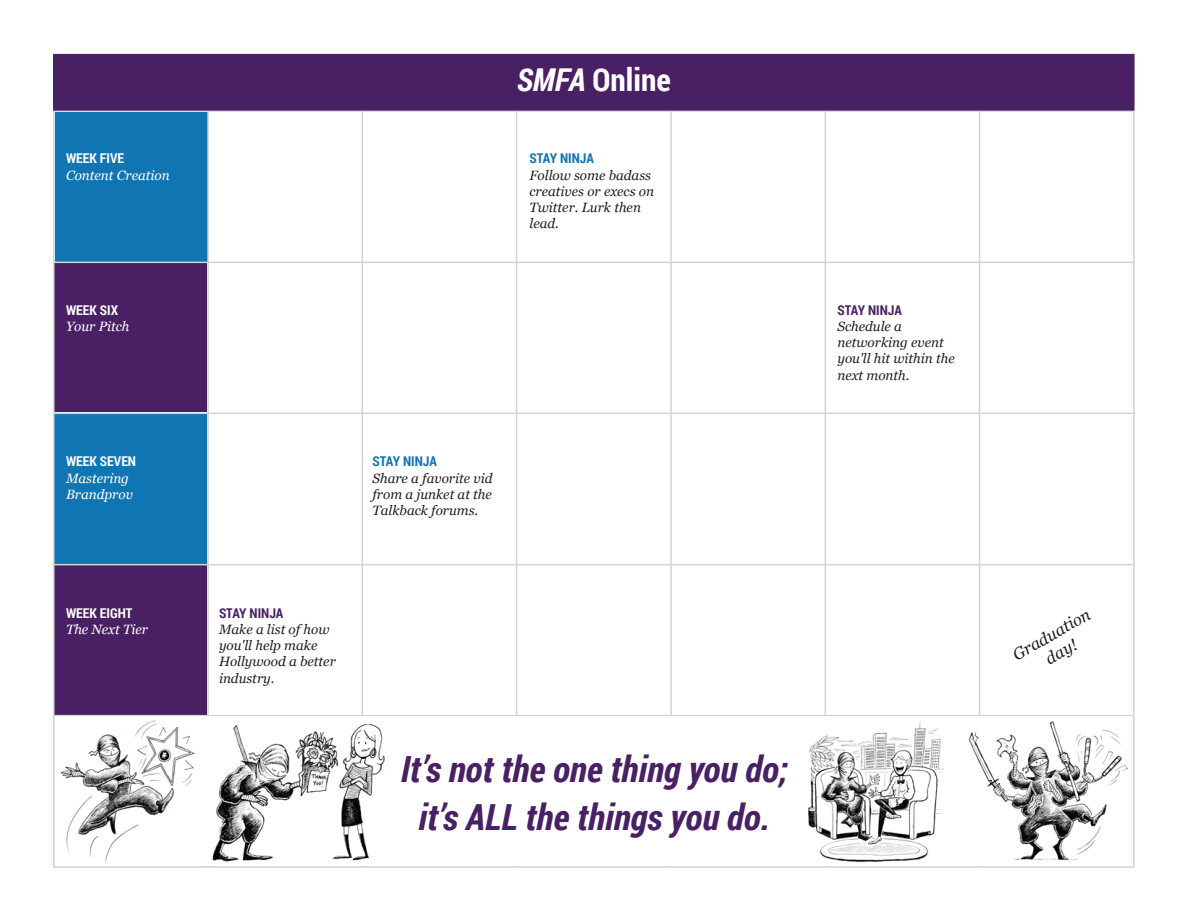
<style>
.page{position:relative;width:1188px;height:918px;background:#fff}
.page>*{position:absolute;margin:0;border:0;box-sizing:border-box;transform-origin:0 0}
.t1{font:italic 700 36px/48px "Roboto Condensed";color:#4a2064;text-align:center}
.t2{font:700 31.5px "Roboto Condensed";color:#fff}
.t3{font:italic 16.5px/19.8px "Georgia";color:#231f20;text-align:center}
.t4{font:italic 13.5px/16.2px "Georgia";color:#231f20}
.t5{font:italic 13.5px/16.2px "Georgia";color:#fff}
.t6{font:700 13.5px "Roboto Condensed";color:#fff}
.t7{font:700 13.5px "Roboto Condensed";color:#4a2064}
.t8{font:700 13.5px "Roboto Condensed";color:#1075b3}
.s1{font-style:italic}
</style>
<div class="page">
<div style="left:54px;top:566px;width:153px;height:149px;background:#4a2064"></div>
<div style="left:54px;top:414px;width:153px;height:150px;background:#1075b3"></div>
<div style="left:54px;top:263px;width:153px;height:149px;background:#4a2064"></div>
<div style="left:55px;top:112px;width:153px;height:150px;background:#1075b3"></div>
<hr style="left:54px;top:715px;width:1080px;height:1px;background:#d1d3d4">
<hr style="left:54px;top:564px;width:1080px;height:1px;background:#d1d3d4">
<hr style="left:54px;top:413px;width:1080px;height:1px;background:#d1d3d4">
<hr style="left:54px;top:262px;width:1080px;height:1px;background:#d1d3d4">
<hr style="left:979px;top:111px;width:1px;height:756px;background:#d1d3d4">
<hr style="left:825px;top:111px;width:1px;height:756px;background:#d1d3d4">
<hr style="left:670px;top:111px;width:2px;height:756px;background:#d1d3d4">
<hr style="left:516px;top:111px;width:1px;height:756px;background:#d1d3d4">
<hr style="left:362px;top:111px;width:1px;height:756px;background:#d1d3d4">
<hr style="left:207px;top:111px;width:2px;height:756px;background:#d1d3d4">
<div style="left:56px;top:716px;width:1076px;height:150px;background:#fff"></div>
<img style="left:969px;top:721px;width:158px;height:140px">
<img style="left:212px;top:724px;width:173px;height:138px">
<img style="left:60px;top:720px;width:135px;height:142px">
<img style="left:809px;top:722px;width:135px;height:140px">
<div style="left:53px;top:54px;width:1082px;height:57px;background:#4a2064;border:2px solid #4a2064"></div>
<h2 class="t2" style="left:517px;top:58px;width:156px"><span class="s1">SMFA</span> Online</h2>
<p class="t6" style="left:66px;top:149px;width:60px">WEEK FIVE</p>
<p class="t5" style="left:66px;top:167px;width:105px">Content Creation</p>
<p class="t8" style="left:529px;top:149px;width:66px">STAY NINJA</p>
<p class="t4" style="left:529px;top:167px;width:126px">Follow some badass creatives or execs on<br>Twitter. Lurk then lead.</p>
<p class="t6" style="left:66px;top:301px;width:54px">WEEK SIX</p>
<p class="t5" style="left:66px;top:318px;width:65px">Your Pitch</p>
<p class="t7" style="left:837px;top:301px;width:66px">STAY NINJA</p>
<p class="t4" style="left:837px;top:318px;width:119px">Schedule a networking event you'll hit within the next month.</p>
<p class="t6" style="left:66px;top:452px;width:72px">WEEK SEVEN</p>
<p class="t5" style="left:66px;top:470px;width:69px">Mastering<br>Brandprov</p>
<p class="t8" style="left:373px;top:452px;width:66px">STAY NINJA</p>
<p class="t4" style="left:373px;top:470px;width:122px;text-align:justify">Share a favorite vid from a junket at the Talkback forums.</p>
<p class="t6" style="left:66px;top:604px;width:68px">WEEK EIGHT</p>
<p class="t5" style="left:66px;top:621px;width:83px">The Next Tier</p>
<p class="t7" style="left:219px;top:604px;width:66px">STAY NINJA</p>
<p class="t4" style="left:219px;top:621px;width:118px">Make a list of how you'll help make<br>Hollywood a better industry.</p>
<p class="t3" style="left:1009px;top:648px;width:88px;rotate:-30deg">Graduation day!</p>
<h1 class="t1" style="left:401px;top:744px;width:389px">It’s not the one thing you do; it’s ALL the things you do.</h1>
</div>
